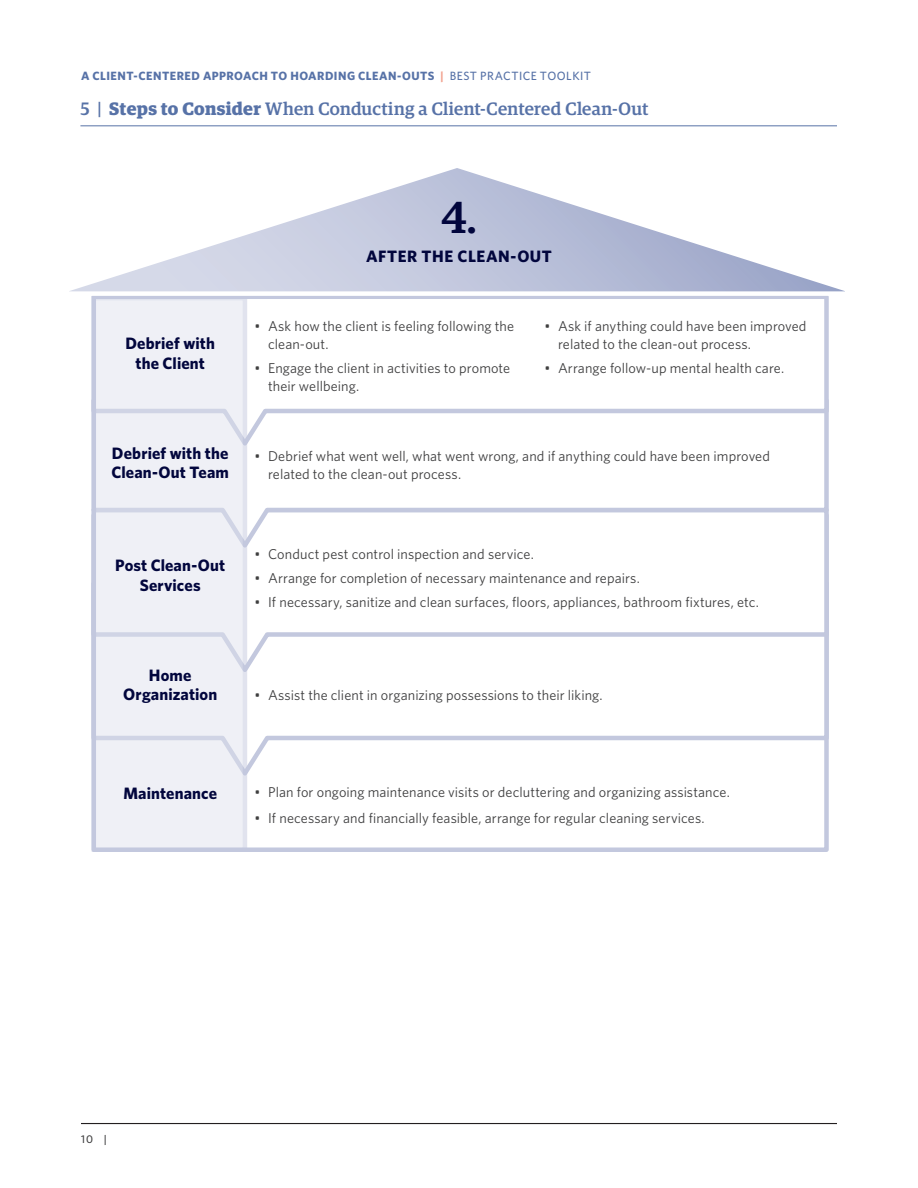
<style>
.page{position:relative;width:918px;height:1188px;background:#fff}
.page>*{position:absolute;margin:0;border:0;box-sizing:border-box;transform-origin:0 0}
.t1{font:500 45px "Guardian Egyp";color:#02063d}
.t2{font:500 18px "Guardian Egyp";letter-spacing:.015em;color:#5772a7}
.Table__sheets_header_2{font:700 16.5px/19.5px "Whitney";letter-spacing:.01em;color:#02063d;text-align:center}
.Table__sheets_header_2-2{font:700 16.5px "Whitney";letter-spacing:.03em;color:#02063d}
.t3{font:14.25px/18px "Whitney";letter-spacing:.005em;color:#3e3e3f}
.t4{font:700 12px "Whitney";letter-spacing:.04em;color:#5772a7}
.t5{font:500 11.25px "Whitney";color:#3e3e3f}
.s1{color:#f2a390}
.s2{font-weight:500}
.s3{font-weight:700}
</style>
<div class="page">
<div style="left:92px;top:513px;width:737px;height:339px;background:#fff;border:4px solid #c3c8de"></div>
<svg style="left:249px;top:678px;width:580px;height:104px"></svg>
<svg style="left:249px;top:554px;width:580px;height:124px"></svg>
<svg style="left:249px;top:452px;width:580px;height:102px"></svg>
<svg style="left:249px;top:298px;width:580px;height:154px"></svg>
<svg style="left:91px;top:298px;width:158px;height:554px"></svg>
<svg style="left:69px;top:168px;width:776px;height:130px"></svg>
<hr style="left:81px;top:1123px;width:756px;height:1px;background:#231f20">
<hr style="left:80px;top:125px;width:757px;height:1px;background:#5772a7">
<p class="t4" style="left:81px;top:68px;width:512px">A CLIENT-CENTERED APPROACH TO HOARDING CLEAN-OUTS <span class="s1">|</span> <span class="s2">BEST PRACTICE TOOLKIT</span></p>
<p class="t2" style="left:80px;top:96px;width:570px">5 | <span class="s3">Steps to Consider</span> When Conducting a Client-Centered Clean-Out</p>
<h2 class="Table__sheets_header_2" style="left:126px;top:333px;width:91px">Debrief with the Client</h2>
<h2 class="t1" style="left:441px;top:185px;width:37px">4.</h2>
<h2 class="Table__sheets_header_2-2" style="left:366px;top:245px;width:187px">AFTER THE CLEAN-OUT</h2>
<p class="t3" style="left:268px;top:317px;width:248px;text-indent:-14px">• Ask how the client is feeling following the clean-out.</p>
<p class="t3" style="left:268px;top:359px;width:244px;text-indent:-14px">• Engage the client in activities to promote their wellbeing.</p>
<p class="t3" style="left:558px;top:317px;width:250px;text-indent:-14px">• Ask if anything could have been improved related to the clean-out process.</p>
<p class="t3" style="left:545px;top:359px;width:241px">• Arrange follow-up mental health care.</p>
<p class="Table__sheets_header_2" style="left:111px;top:443px;width:119px;text-align:left">Debrief with the<br>Clean-Out Team</p>
<p class="t3" style="left:268px;top:447px;width:503px;text-indent:-14px">• Debrief what went well, what went wrong, and if anything could have been improved related to the clean-out process.</p>
<p class="Table__sheets_header_2" style="left:115px;top:555px;width:112px">Post Clean-Out<br>Services</p>
<p class="Table__sheets_header_2" style="left:123px;top:665px;width:96px">Home<br>Organization</p>
<p class="t3" style="left:255px;top:545px;width:281px">• Conduct pest control inspection and service.</p>
<p class="t3" style="left:255px;top:569px;width:387px">• Arrange for completion of necessary maintenance and repairs.</p>
<p class="t3" style="left:255px;top:593px;width:506px">• If necessary, sanitize and clean surfaces, floors, appliances, bathroom fixtures, etc.</p>
<p class="t3" style="left:255px;top:686px;width:350px">• Assist the client in organizing possessions to their liking.</p>
<p class="Table__sheets_header_2" style="left:123px;top:783px;width:95px">Maintenance</p>
<p class="t3" style="left:255px;top:783px;width:477px">• Plan for ongoing maintenance visits or decluttering and organizing assistance.</p>
<p class="t3" style="left:255px;top:809px;width:452px">• If necessary and financially feasible, arrange for regular cleaning services.</p>
<p class="t5" style="left:81px;top:1132px;width:27px">10 |</p>
</div>
